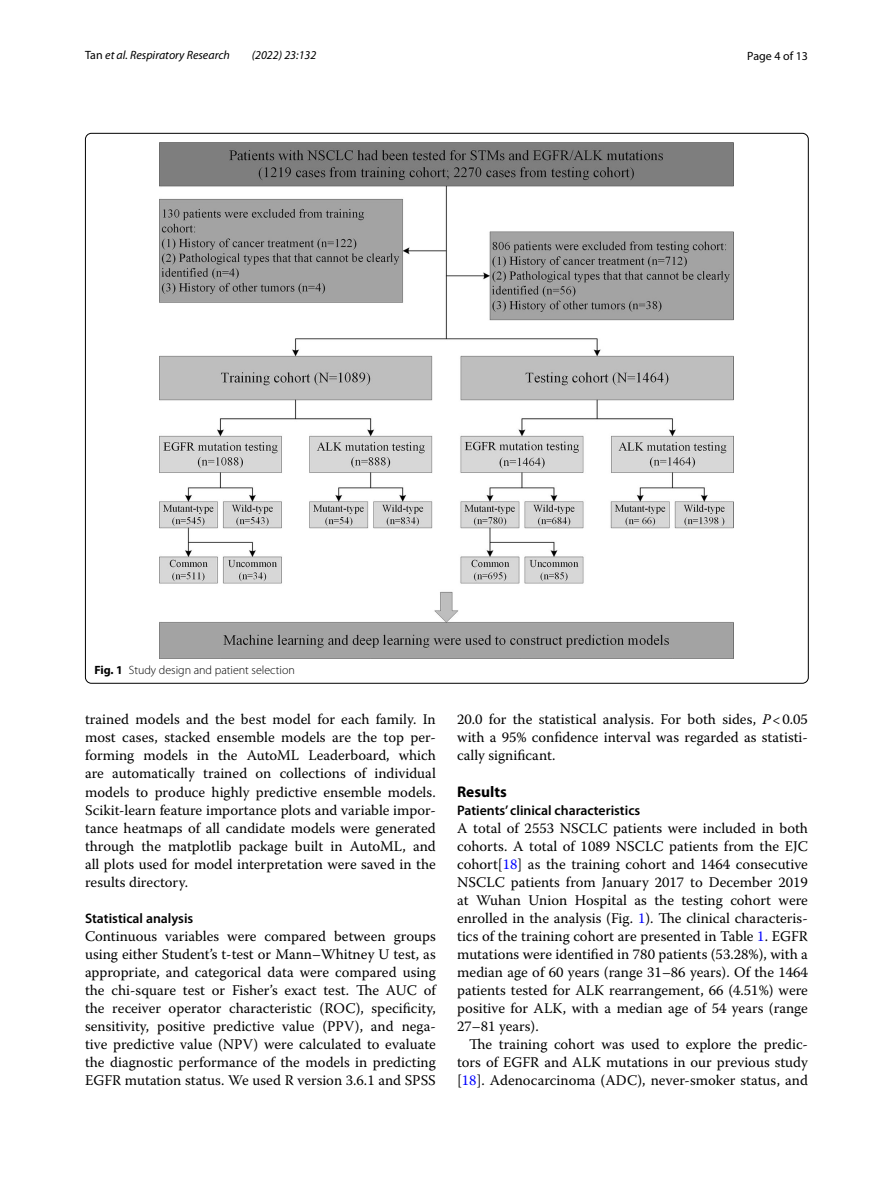
<style>
.page{position:relative;width:893px;height:1187px;background:#fff}
.page>*{position:absolute;margin:0;border:0;box-sizing:border-box;transform-origin:0 0}
.t1{font:700 15.45px "Myriad Pro";color:#000}
.t2{font:14.7px/18px "Warnock Pro";color:#000;text-align:justify}
.t3{font:600 13.8px "Myriad Pro";color:#000}
.t4{font:italic 12px "Myriad Pro";color:#000}
.t5{font:300 12px "Myriad Pro";color:#000}
.t6{font:12px "Myriad Pro";color:#000}
.s1{font-style:normal}
.s2{font-weight:700}
.s3{font-style:italic}
.s4{color:#00f}
</style>
<div class="page">
<img style="left:160px;top:142px;width:574px;height:516px">
<p class="t4" style="left:85px;top:48px;width:146px"><span class="s1">Tan</span> et al. Respiratory Research</p>
<p class="t4" style="left:252px;top:48px;width:66px">(2022) 23:132</p>
<p class="t6" style="left:747px;top:48px;width:62px">Page 4 of 13</p>
<p class="t5" style="left:94px;top:663px;width:202px"><span class="s2">Fig. 1</span> Study design and patient selection</p>
<p class="t2" style="left:85px;top:710px;width:352px">trained models and the best model for each family. In most cases, stacked ensemble models are the top per&shy;forming models in the AutoML Leaderboard, which are automatically trained on collections of individual models to produce highly predictive ensemble models.<br>Scikit-learn feature importance plots and variable impor&shy;tance heatmaps of all candidate models were generated through the matplotlib package built in AutoML, and all plots used for model interpretation were saved in the results directory.</p>
<p class="t3" style="left:85px;top:909px;width:110px">Statistical analysis</p>
<p class="t2" style="left:85px;top:926px;width:352px">Continuous variables were compared between groups using either Student’s t-test or Mann–Whitney U test, as appropriate, and categorical data were compared using the chi-square test or Fisher’s exact test. The AUC of the receiver operator characteristic (ROC), specificity, sensitivity, positive predictive value (PPV), and nega&shy;tive predictive value (NPV) were calculated to evaluate the diagnostic performance of the models in predicting EGFR mutation status. We used R version 3.6.1 and SPSS</p>
<p class="t2" style="left:457px;top:710px;width:352px">20.0 for the statistical analysis. For both sides, <span class="s3">P</span>&lt;0.05 with a 95% confidence interval was regarded as statisti&shy;cally significant.</p>
<p class="t1" style="left:457px;top:781px;width:51px">Results</p>
<p class="t3" style="left:457px;top:801px;width:185px">Patients’ clinical characteristics</p>
<p class="t2" style="left:457px;top:818px;width:352px">A total of 2553 NSCLC patients were included in both cohorts. A total of 1089 NSCLC patients from the EJC cohort[<span class="s4">18</span>] as the training cohort and 1464 consecutive NSCLC patients from January 2017 to December 2019 at Wuhan Union Hospital as the testing cohort were enrolled in the analysis (Fig. <span class="s4">1</span>). The clinical characteris&shy;tics of the training cohort are presented in Table <span class="s4">1</span>. EGFR mutations were identified in 780 patients (53.28%), with a median age of 60 years (range 31–86 years). Of the 1464 patients tested for ALK rearrangement, 66 (4.51%) were positive for ALK, with a median age of 54 years (range 27–81 years).</p>
<p class="t2" style="left:457px;top:1034px;width:352px;text-indent:12px">The training cohort was used to explore the predic&shy;tors of EGFR and ALK mutations in our previous study [<span class="s4">18</span>]. Adenocarcinoma (ADC), never-smoker status, and</p>
</div>
